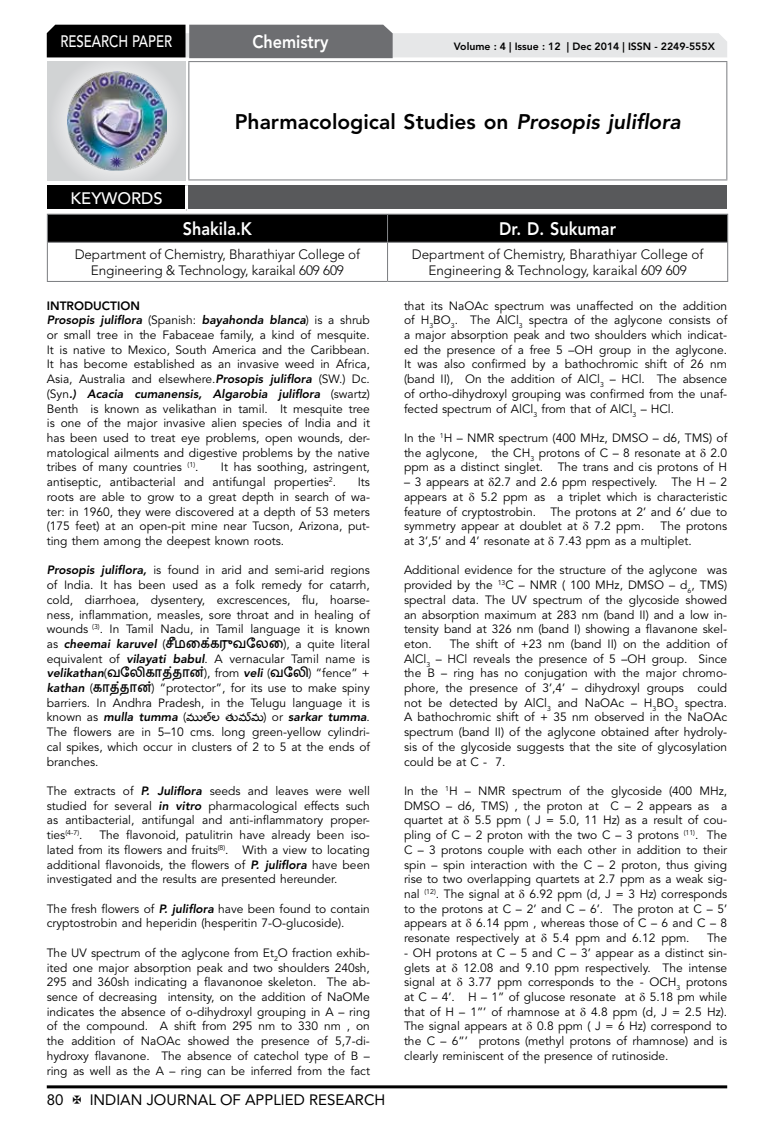
<style>
.page{position:relative;width:774px;height:1136px;background:#fff}
.page>*{position:absolute;margin:0;border:0;box-sizing:border-box;transform-origin:0 0}
.t1{font:800 21px "Avenir LT Std";color:#000}
.t2{font:800 18px "Avenir LT Std";color:#fff;scale:.9 1}
.t3{font:500 16.5px "Avenir LT Std";color:#fff;scale:.8 1}
.t4{font:500 16.5px "Avenir LT Std";color:#fff}
.t5{font:15px "Avenir LT Std";color:#000}
.t6{font:300 13.5px/16.2px "Avenir LT Std";letter-spacing:-.01em;color:#000;text-align:center}
.t7{font:12px/14.7px "Avenir LT Std";color:#000;text-align:justify}
.t8{font:800 10.5px "Avenir LT Std";color:#000}
.s1{font-style:italic}
.s2{font-weight:800}
.s3{font-weight:800;font-style:italic}
.s4{font-family:"Latha"}
.s5{font-family:"Gautami"}
</style>
<div class="page">
<hr style="left:47px;top:1085px;width:680px;height:3px;background:#000">
<div style="left:48px;top:62px;width:137px;height:118px;background:linear-gradient(to right,#d9dadb,#d9dadb)"></div>
<img style="left:68px;top:71px;width:99px;height:100px">
<svg style="left:47px;top:25px;width:680px;height:33px;background:#979899"></svg>
<hr style="left:188px;top:61px;width:539px;height:1px;background:#808285">
<hr style="left:188px;top:62px;width:1px;height:117px;background:#808285">
<hr style="left:726px;top:62px;width:1px;height:117px;background:#808285">
<hr style="left:188px;top:179px;width:539px;height:1px;background:#808285">
<svg style="left:47px;top:214px;width:681px;height:28px;background:#050505"></svg>
<hr style="left:47px;top:242px;width:340px;height:1px;background:#808285">
<hr style="left:47px;top:243px;width:1px;height:38px;background:#808285">
<hr style="left:387px;top:242px;width:341px;height:1px;background:#808285">
<hr style="left:387px;top:243px;width:1px;height:38px;background:#808285">
<hr style="left:727px;top:243px;width:1px;height:38px;background:#808285">
<hr style="left:47px;top:281px;width:340px;height:1px;background:#808285">
<hr style="left:387px;top:281px;width:341px;height:1px;background:#808285">
<div style="left:47px;top:185px;width:139px;height:25px;background:#000"></div>
<div style="left:186px;top:185px;width:541px;height:25px;background:#58595b"></div>
<hr style="left:185px;top:185px;width:3px;height:24px;background:#fff">
<hr style="left:47px;top:209px;width:139px;height:3px;background:#fff">
<hr style="left:186px;top:209px;width:541px;height:3px;background:#fff">
<h3 class="t3" style="left:60px;top:32px;width:139px">RESEARCH PAPER</h3>
<h3 class="t4" style="left:71px;top:189px;width:94px">KEYWORDS</h3>
<h2 class="t2" style="left:252px;top:31px;width:86px">Chemistry</h2>
<p class="t8" style="left:454px;top:41px;width:262px">Volume : 4 | Issue : 12 | Dec 2014 | ISSN - 2249-555X</p>
<h1 class="t1" style="left:235px;top:109px;width:448px">Pharmacological Studies on <span class="s1">Prosopis juliflora</span></h1>
<h2 class="t2" style="left:183px;top:218px;width:78px">Shakila.K</h2>
<h2 class="t2" style="left:499px;top:218px;width:131px">Dr. D. Sukumar</h2>
<p class="t6" style="left:75px;top:246px;width:287px">Department of Chemistry, Bharathiyar College of<br>Engineering &amp; Technology, karaikal 609 609</p>
<p class="t6" style="left:412px;top:246px;width:293px">Department of Chemistry, Bharathiyar College of<br>Engineering &amp; Technology, karaikal 609 609</p>
<p class="t7" style="left:47px;top:298px;width:325px;text-align:left"><span class="s2">INTRODUCTION<br></span><span class="s3">Prosopis juliflora</span> (Spanish: <span class="s3">bayahonda blanca</span>) is a shrub or small tree in the Fabaceae family, a kind of mesquite.<br>It is native to Mexico, South America and the Caribbean.<br>It has become established as an invasive weed in Africa, Asia, Australia and elsewhere.<span class="s3">Prosopis juliflora</span> (SW.) Dc. (Syn<span class="s3">.) Acacia cumanensis, Algarobia juliflora</span> (swartz)<br>Benth is known as velikathan in tamil. It mesquite tree is one of the major invasive alien species of India and it has been used to treat eye problems, open wounds, der&shy;matological ailments and digestive problems by the native tribes of many countries <sup>(1)</sup>.</p>
<p class="t7" style="left:47px;top:460px;width:325px;text-indent:174px">It has soothing, astringent, antiseptic, antibacterial and antifungal properties<sup>2</sup>.</p>
<p class="t7" style="left:47px;top:475px;width:325px;text-indent:311px">Its roots are able to grow to a great depth in search of wa&shy;ter: in 1960, they were discovered at a depth of 53 meters (175 feet) at an open-pit mine near Tucson, Arizona, put&shy;ting them among the deepest known roots.</p>
<p class="t7" style="left:47px;top:563px;width:325px"><span class="s3">Prosopis juliflora,</span> is found in arid and semi-arid regions of India. It has been used as a folk remedy for catarrh, cold, diarrhoea, dysentery, excrescences, flu, hoarse&shy;ness, inflammation, measles, sore throat and in healing of wounds <sup>(3)</sup>. In Tamil Nadu, in Tamil language it is known as <span class="s3">cheemai karuvel</span> (<span class="s4">சீமைக்கருவேலை</span>), a quite literal equivalent of <span class="s3">vilayati babul</span>. A vernacular Tamil name is <span class="s3">velikathan</span>(<span class="s4">வேலிகாத்தான்</span>), from <span class="s3">veli</span> (<span class="s4">வேலி</span>) “fence” + <span class="s3">kathan</span> (<span class="s4">காத்தான்</span>) “protector”, for its use to make spiny barriers. In Andhra Pradesh, in the Telugu language it is known as <span class="s3">mulla tumma</span> (<span class="s5">ముల్ల తుమ్మ</span>) or <span class="s3">sarkar tumma</span>.<br>The flowers are in 5–10 cms. long green-yellow cylindri&shy;cal spikes, which occur in clusters of 2 to 5 at the ends of branches.</p>
<p class="t7" style="left:47px;top:783px;width:325px">The extracts of <span class="s3">P. Juliflora</span> seeds and leaves were well studied for several <span class="s3">in vitro</span> pharmacological effects such as antibacterial, antifungal and anti-inflammatory proper&shy;ties<sup>(4-7)</sup>.</p>
<p class="t7" style="left:47px;top:827px;width:325px;text-indent:53px">The flavonoid, patulitrin have already been iso&shy;lated from its flowers and fruits<sup>(8)</sup>. With a view to locating additional flavonoids, the flowers of <span class="s3">P. juliflora</span> have been investigated and the results are presented hereunder.</p>
<p class="t7" style="left:47px;top:901px;width:325px">The fresh flowers of <span class="s3">P. juliflora</span> have been found to contain cryptostrobin and heperidin (hesperitin 7-O-glucoside).</p>
<p class="t7" style="left:47px;top:945px;width:325px">The UV spectrum of the aglycone from Et<sub>2</sub>O fraction exhib&shy;ited one major absorption peak and two shoulders 240sh, 295 and 360sh indicating a flavanonoe skeleton. The ab&shy;sence of decreasing intensity, on the addition of NaOMe indicates the absence of o-dihydroxyl grouping in A – ring of the compound. A shift from 295 nm to 330 nm , on the addition of NaOAc showed the presence of 5,7-di&shy;hydroxy flavanone. The absence of catechol type of B – ring as well as the A – ring can be inferred from the fact</p>
<p class="t5" style="left:47px;top:1090px;width:18px">80</p>
<p class="t5" style="left:90px;top:1090px;width:297px">INDIAN JOURNAL OF APPLIED RESEARCH</p>
<p class="t7" style="left:404px;top:298px;width:325px">that its NaOAc spectrum was unaffected on the addition of H<sub>3</sub>BO<sub>3</sub>. The AlCl<sub>3</sub> spectra of the aglycone consists of a major absorption peak and two shoulders which indicat&shy;ed the presence of a free 5 –OH group in the aglycone.<br>It was also confirmed by a bathochromic shift of 26 nm (band II), On the addition of AlCl<sub>3</sub> – HCl. The absence of ortho-dihydroxyl grouping was confirmed from the unaf&shy;fected spectrum of AlCl<sub>3</sub> from that of AlCl<sub>3</sub> – HCl.</p>
<p class="t7" style="left:404px;top:431px;width:325px">In the <sup>1</sup>H – NMR spectrum (400 MHz, DMSO – d6, TMS) of the aglycone, the CH<sub>3</sub> protons of C – 8 resonate at</p>
<p class="t7" style="left:404px;top:445px;width:325px;text-align:right">2.0<br>ppm as a distinct singlet. The trans and cis protons of H</p>
<p class="t7" style="left:404px;top:475px;width:325px">– 3 appears at 2.7 and 2.6 ppm respectively. The H – 2 appears at</p>
<p class="t7" style="left:404px;top:489px;width:325px;text-indent:77px">5.2 ppm as a triplet which is characteristic feature of cryptostrobin. The protons at 2’ and 6’ due to symmetry appear at doublet at</p>
<p class="t7" style="left:404px;top:519px;width:325px;text-indent:256px">The protons at 3’,5’ and 4’ resonate at 7.43 ppm as a multiplet.</p>
<p class="t7" style="left:404px;top:563px;width:325px">Additional evidence for the structure of the aglycone was provided by the <sup>13</sup>C – NMR ( 100 MHz, DMSO – d<sub>6</sub>, TMS) spectral data. The UV spectrum of the glycoside showed an absorption maximum at 283 nm (band II) and a low in&shy;tensity band at 326 nm (band I) showing a flavanone skel&shy;eton.</p>
<p class="t7" style="left:594px;top:519px;width:52px">7.2 ppm.</p>
<p class="t7" style="left:404px;top:636px;width:325px;text-indent:46px">The shift of +23 nm (band II) on the addition of AlCl<sub>3</sub> – HCl reveals the presence of 5 –OH group. Since the B – ring has no conjugation with the major chromo&shy;phore, the presence of 3’,4’ – dihydroxyl groups could not be detected by AlCl<sub>3</sub> and NaOAc – H<sub>3</sub>BO<sub>3</sub> spectra.<br>A bathochromic shift of + 35 nm observed in the NaOAc spectrum (band II) of the aglycone obtained after hydroly&shy;sis of the glycoside suggests that the site of glycosylation could be at C - 7.</p>
<p class="t7" style="left:404px;top:783px;width:325px">In the <sup>1</sup>H – NMR spectrum of the glycoside (400 MHz, DMSO – d6, TMS) , the proton at C – 2 appears as a quartet at</p>
<p class="t7" style="left:404px;top:813px;width:325px;text-indent:71px">5.5 ppm ( J = 5.0, 11 Hz) as a result of cou&shy;pling of C – 2 proton with the two C – 3 protons <sup>(11)</sup>. The C – 3 protons couple with each other in addition to their spin – spin interaction with the C – 2 proton, thus giving rise to two overlapping quartets at 2.7 ppm as a weak sig&shy;nal <sup>(12)</sup>. The signal at 6.92 ppm (d, J = 3 Hz) corresponds to the protons at C – 2’ and C – 6’. The proton at C – 5’ appears at 6.14 ppm , whereas those of C – 6 and C – 8 resonate respectively at</p>
<p class="t7" style="left:553px;top:930px;width:138px">5.4 ppm and 6.12 ppm.</p>
<p class="t7" style="left:707px;top:930px;width:22px">The</p>
<p class="t7" style="left:404px;top:945px;width:325px">- OH protons at C – 5 and C – 3’ appear as a distinct sin&shy;glets at</p>
<p class="t7" style="left:463px;top:960px;width:265px">12.08 and 9.10 ppm respectively. The intense</p>
<p class="t7" style="left:404px;top:974px;width:325px;text-indent:64px">3.77 ppm corresponds to the - OCH<sub>3</sub> protons at C – 4’. H – 1” of glucose resonate at 5.18 pm while that of H – 1”’ of rhamnose at</p>
<p class="t7" style="left:404px;top:974px;width:49px">signal at</p>
<p class="t7" style="left:404px;top:1004px;width:325px;text-indent:187px">4.8 ppm (d, J = 2.5 Hz).<br>The signal appears at 0.8 ppm ( J = 6 Hz) correspond to the C – 6”’ protons (methyl protons of rhamnose) and is clearly reminiscent of the presence of rutinoside.</p>
</div>
